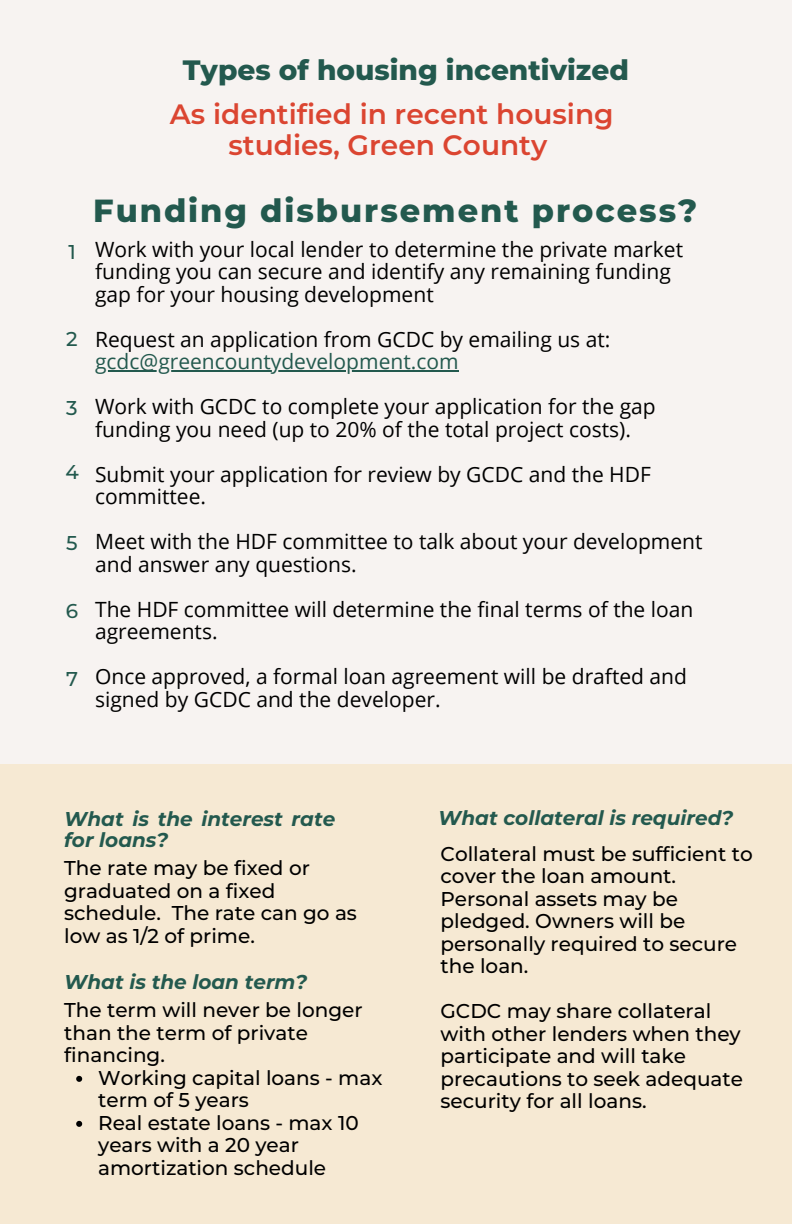
<style>
.page{position:relative;width:792px;height:1224px;background:#f7f3f1}
.page>*{position:absolute;margin:0;border:0;box-sizing:border-box;transform-origin:0 0}
.t1{font:800 32px "Montserrat";letter-spacing:.06em;color:#23594e}
.t2{font:600 28px/31.6px "Montserrat";color:#db4531;text-align:center}
.t3{font:800 28px "Montserrat";color:#23594e}
.t4{font:21px/22.4px "Open Sans";color:#000}
.t5{font:21px "Open Sans";color:#23594e}
.t6{font:500 20px/22.4px "Montserrat";color:#000}
.t7{font:italic 700 20px/21px "Montserrat";color:#23594e}
.t8{font:500 20px "Montserrat";color:#23594e}
</style>
<div class="page">
<div style="left:0;top:764px;width:792px;height:460px;background:#f6e9d3"></div>
<hr style="left:95px;top:371px;width:364px;height:1px;background:#23594e">
<svg style="left:76px;top:1076px;width:6px;height:6px"></svg>
<svg style="left:76px;top:1121px;width:6px;height:6px"></svg>
<h2 class="t3" style="left:183px;top:52px;width:448px">Types of housing incentivized</h2>
<p class="t8" style="left:68px;top:239px;width:9px">1</p>
<p class="t8" style="left:66px;top:325px;width:13px">2</p>
<p class="t8" style="left:66px;top:394px;width:13px">3</p>
<p class="t8" style="left:65px;top:459px;width:15px">4</p>
<p class="t8" style="left:66px;top:530px;width:13px">5</p>
<p class="t8" style="left:66px;top:598px;width:14px">6</p>
<p class="t8" style="left:66px;top:666px;width:13px">7</p>
<h2 class="t2" style="left:170px;top:97px;width:445px">As identified in recent housing studies, Green County</h2>
<h1 class="t1" style="left:93px;top:189px;width:605px">Funding disbursement process?</h1>
<p class="t4" style="left:95px;top:237px;width:590px">Work with your local lender to determine the private market funding you can secure and identify any remaining funding gap for your housing development</p>
<p class="t4" style="left:95px;top:327px;width:517px">Request an application from GCDC by emailing us at:</p>
<p class="t5" style="left:95px;top:347px;width:365px">gcdc@greencountydevelopment.com</p>
<p class="t4" style="left:95px;top:395px;width:562px">Work with GCDC to complete your application for the gap funding you need (up to 20% of the total project costs).</p>
<p class="t4" style="left:95px;top:462px;width:557px">Submit your application for review by GCDC and the HDF committee.</p>
<p class="t4" style="left:95px;top:530px;width:609px">Meet with the HDF committee to talk about your development and answer any questions.</p>
<p class="t4" style="left:95px;top:597px;width:600px">The HDF committee will determine the final terms of the loan agreements.</p>
<p class="t4" style="left:95px;top:665px;width:593px">Once approved, a formal loan agreement will be drafted and signed by GCDC and the developer.</p>
<p class="t7" style="left:64px;top:808px;width:273px">What is the interest rate for loans?</p>
<p class="t6" style="left:64px;top:857px;width:294px">The rate may be fixed or graduated on a fixed schedule. The rate can go as low as 1/2 of prime.</p>
<p class="t7" style="left:64px;top:971px;width:245px">What is the loan term?</p>
<p class="t6" style="left:64px;top:998px;width:300px">The term will never be longer than the term of private financing.</p>
<p class="t6" style="left:98px;top:1066px;width:286px">Working capital loans - max term of 5 years<br>Real estate loans - max 10 years with a 20 year amortization schedule</p>
<p class="t7" style="left:438px;top:807px;width:297px">What collateral is required?</p>
<p class="t6" style="left:441px;top:842px;width:314px">Collateral must be sufficient to cover the loan amount.<br>Personal assets may be pledged. Owners will be personally required to secure the loan.</p>
<p class="t6" style="left:441px;top:1000px;width:304px">GCDC may share collateral with other lenders when they participate and will take precautions to seek adequate security for all loans.</p>
</div>
